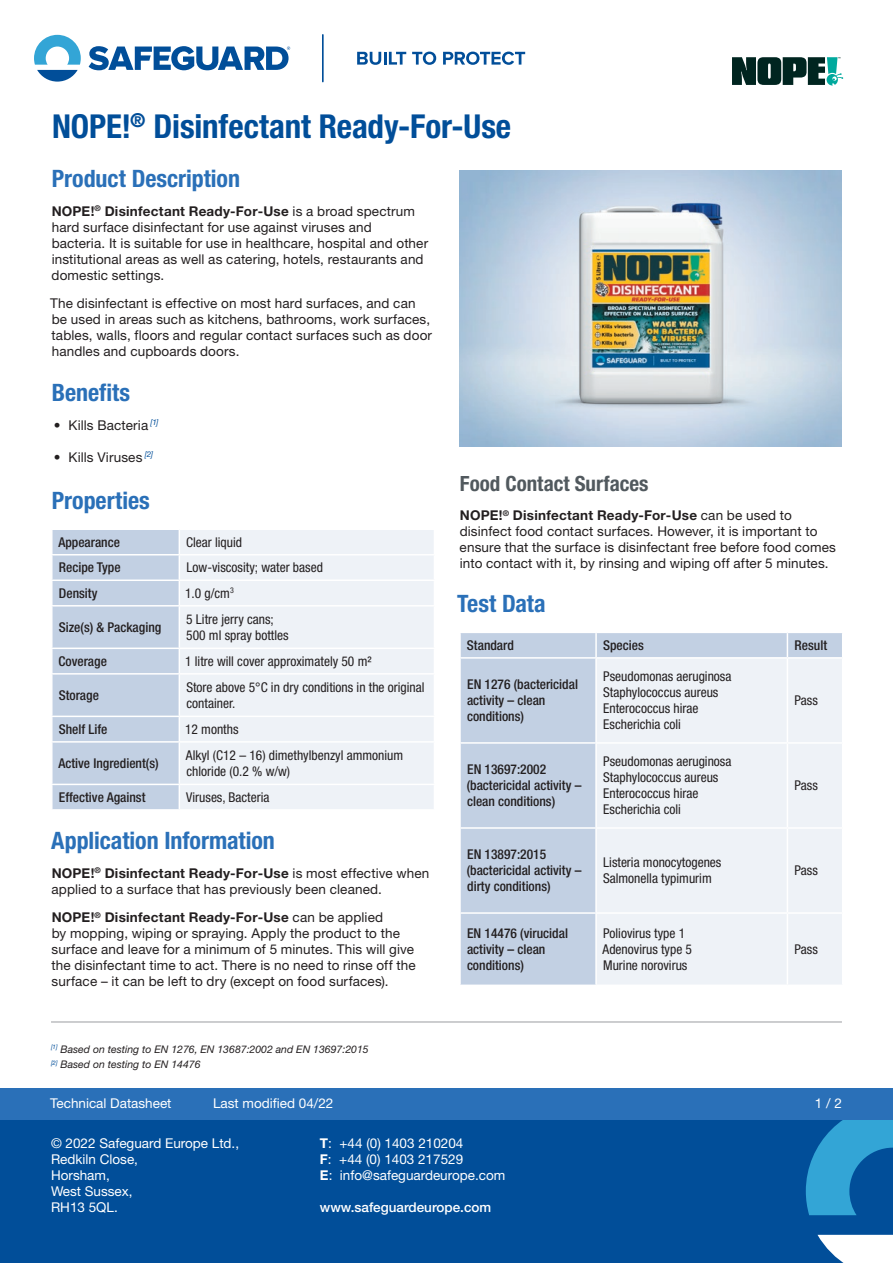
<style>
.page{position:relative;width:893px;height:1263px;background:#fff}
.page>*{position:absolute;margin:0;border:0;box-sizing:border-box;transform-origin:0 0}
.t1{font:700 condensed 33px "Helvetica Neue LT Std";letter-spacing:-.005em;color:#014e99}
.t2{font:700 condensed 24px "Helvetica Neue LT Std";color:#2a70b8}
.t3{font:700 condensed 21px "Helvetica Neue LT Std";color:#51595e}
.t4{font:13.5px/15.9px "Helvetica Neue LT Std";letter-spacing:.01em;color:#231f20}
.t5{font:condensed 13.5px/15.9px "Helvetica Neue LT Std";color:#231f20}
.t6{font:500 condensed 13.5px/15.9px "Helvetica Neue LT Std";color:#231f20}
.t7{font:13.5px/15.9px "Helvetica Neue LT Std";color:#fff}
.t8{font:500 13.5px "Helvetica Neue LT Std";color:#fff}
.t9{font:italic 10.5px/15.9px "Helvetica Neue LT Std";color:#231f20}
.s1{font-weight:700}
</style>
<div class="page">
<div style="left:0;top:1103px;width:893px;height:160px;background:#014e99"></div>
<svg style="left:817px;top:1235px;width:76px;height:28px;background:#d7e3ef"></svg>
<svg style="left:806px;top:1119px;width:87px;height:96px"></svg>
<div style="left:0;top:1087px;width:893px;height:32px;background:#2a70b8"></div>
<svg style="left:357px;top:52px;width:49px;height:13px"></svg>
<svg style="left:412px;top:52px;width:24px;height:13px"></svg>
<svg style="left:443px;top:52px;width:82px;height:13px"></svg>
<svg style="left:89px;top:46px;width:201px;height:24px"></svg>
<svg style="left:34px;top:35px;width:47px;height:47px"></svg>
<hr style="left:322px;top:35px;width:2px;height:47px;background:#014e99">
<svg style="left:732px;top:57px;width:111px;height:28px;background:#39605c"></svg>
<div style="left:180px;top:530px;width:254px;height:279px;background:#eef2f7"></div>
<hr style="left:179px;top:673px;width:256px;height:2px;background:#fff">
<hr style="left:179px;top:716px;width:256px;height:1px;background:#fff">
<hr style="left:179px;top:741px;width:256px;height:2px;background:#fff">
<hr style="left:179px;top:784px;width:256px;height:1px;background:#fff">
<div style="left:52px;top:530px;width:127px;height:279px;background:#c2d0e3"></div>
<hr style="left:51px;top:554px;width:128px;height:1px;background:#fff">
<hr style="left:51px;top:579px;width:128px;height:2px;background:#fff">
<hr style="left:179px;top:554px;width:256px;height:1px;background:#fff">
<hr style="left:179px;top:579px;width:256px;height:2px;background:#fff">
<hr style="left:51px;top:605px;width:128px;height:1px;background:#fff">
<hr style="left:51px;top:647px;width:128px;height:2px;background:#fff">
<hr style="left:179px;top:605px;width:256px;height:1px;background:#fff">
<hr style="left:179px;top:647px;width:256px;height:2px;background:#fff">
<img style="left:459px;top:170px;width:383px;height:276px">
<div style="left:461px;top:633px;width:381px;height:351px;background:#c2d0e3"></div>
<div style="left:597px;top:659px;width:245px;height:325px;background:#eef2f7"></div>
<hr style="left:595px;top:633px;width:2px;height:24px;background:#fff">
<svg style="left:787px;top:633px;width:1px;height:24px"></svg>
<hr style="left:595px;top:659px;width:2px;height:83px;background:#fff">
<hr style="left:787px;top:659px;width:1px;height:83px;background:#fff">
<hr style="left:595px;top:744px;width:2px;height:83px;background:#fff">
<hr style="left:787px;top:744px;width:1px;height:83px;background:#fff">
<hr style="left:595px;top:829px;width:2px;height:83px;background:#fff">
<hr style="left:787px;top:829px;width:1px;height:83px;background:#fff">
<hr style="left:595px;top:914px;width:2px;height:70px;background:#fff">
<hr style="left:787px;top:914px;width:1px;height:70px;background:#fff">
<hr style="left:459px;top:657px;width:137px;height:2px;background:#fff">
<hr style="left:459px;top:742px;width:137px;height:2px;background:#fff">
<hr style="left:459px;top:827px;width:137px;height:2px;background:#fff">
<hr style="left:459px;top:912px;width:137px;height:2px;background:#fff">
<hr style="left:596px;top:657px;width:191px;height:2px;background:#fff">
<hr style="left:787px;top:657px;width:56px;height:2px;background:#fff">
<hr style="left:596px;top:742px;width:191px;height:2px;background:#fff">
<hr style="left:787px;top:742px;width:56px;height:2px;background:#fff">
<hr style="left:596px;top:827px;width:191px;height:2px;background:#fff">
<hr style="left:787px;top:827px;width:56px;height:2px;background:#fff">
<hr style="left:596px;top:912px;width:191px;height:2px;background:#fff">
<hr style="left:787px;top:912px;width:56px;height:2px;background:#fff">
<hr style="left:51px;top:1021px;width:791px;height:2px;background:#bcbdc0">
<h1 class="t1" style="left:52px;top:107px;width:461px">NOPE!<sup>®</sup> Disinfectant Ready-For-Use</h1>
<h2 class="t2" style="left:52px;top:164px;width:190px">Product Description</h2>
<p class="t4" style="left:52px;top:203px;width:378px"><span class="s1">NOPE!</span><sup>®</sup> <span class="s1">Disinfectant Ready-For-Use</span> is a broad spectrum hard surface disinfectant for use against viruses and bacteria. It is suitable for use in healthcare, hospital and other institutional areas as well as catering, hotels, restaurants and domestic settings.</p>
<p class="t4" style="left:50px;top:295px;width:383px">The disinfectant is effective on most hard surfaces, and can be used in areas such as kitchens, bathrooms, work surfaces, tables, walls, floors and regular contact surfaces such as door handles and cupboards doors.</p>
<h2 class="t2" style="left:52px;top:378px;width:80px">Benefits</h2>
<p class="t4" style="left:54px;top:417px;width:106px">• Kills Bacteria <sup>[1]</sup></p>
<p class="t4" style="left:54px;top:449px;width:101px">• Kills Viruses <sup>[2]</sup></p>
<h2 class="t2" style="left:52px;top:486px;width:100px">Properties</h2>
<p class="t6" style="left:58px;top:534px;width:63px">Appearance</p>
<p class="t5" style="left:186px;top:534px;width:57px">Clear liquid</p>
<p class="t6" style="left:59px;top:559px;width:63px">Recipe Type</p>
<p class="t5" style="left:187px;top:559px;width:138px">Low-viscosity; water based</p>
<p class="t6" style="left:59px;top:585px;width:40px">Density</p>
<p class="t5" style="left:185px;top:585px;width:50px">1.0 g/cm<sup>3</sup></p>
<p class="t6" style="left:59px;top:619px;width:104px">Size(s) &amp; Packaging</p>
<p class="t5" style="left:186px;top:611px;width:104px">5 Litre jerry cans;<br>500 ml spray bottles</p>
<p class="t6" style="left:59px;top:653px;width:50px">Coverage</p>
<p class="t5" style="left:185px;top:653px;width:188px">1 litre will cover approximately 50 m2</p>
<p class="t6" style="left:59px;top:687px;width:42px">Storage</p>
<p class="t5" style="left:186px;top:679px;width:240px">Store above 5°C in dry conditions in the original container.</p>
<p class="t6" style="left:59px;top:721px;width:50px">Shelf Life</p>
<p class="t5" style="left:185px;top:721px;width:55px">12 months</p>
<p class="t6" style="left:58px;top:755px;width:102px">Active Ingredient(s)</p>
<p class="t5" style="left:186px;top:747px;width:219px">Alkyl (C12 – 16) dimethylbenzyl ammonium chloride (0.2 % w/w)</p>
<p class="t6" style="left:59px;top:789px;width:88px">Effective Against</p>
<p class="t5" style="left:186px;top:789px;width:85px">Viruses, Bacteria</p>
<h2 class="t2" style="left:51px;top:826px;width:225px">Application Information</h2>
<p class="t4" style="left:52px;top:865px;width:379px"><span class="s1">NOPE!</span><sup>®</sup> <span class="s1">Disinfectant Ready-For-Use</span> is most effective when applied to a surface that has previously been cleaned.</p>
<p class="t4" style="left:52px;top:909px;width:366px"><span class="s1">NOPE!</span><sup>®</sup> <span class="s1">Disinfectant Ready-For-Use</span> can be applied<br>by mopping, wiping or spraying. Apply the product to the surface and leave for a minimum of 5 minutes. This will give the disinfectant time to act. There is no need to rinse off the surface – it can be left to dry (except on food surfaces).</p>
<h3 class="t3" style="left:460px;top:471px;width:190px">Food Contact Surfaces</h3>
<p class="t4" style="left:460px;top:507px;width:378px"><span class="s1">NOPE!</span><sup>®</sup> <span class="s1">Disinfectant Ready-For-Use</span> can be used to disinfect food contact surfaces. However, it is important to ensure that the surface is disinfectant free before food comes into contact with it, by rinsing and wiping off after 5 minutes.</p>
<h2 class="t2" style="left:457px;top:589px;width:90px">Test Data</h2>
<p class="t6" style="left:467px;top:637px;width:48px">Standard</p>
<p class="t6" style="left:603px;top:637px;width:42px">Species</p>
<p class="t6" style="left:795px;top:637px;width:34px">Result</p>
<p class="t6" style="left:467px;top:676px;width:113px">EN 1276 (bactericidal activity – clean conditions)</p>
<p class="t5" style="left:603px;top:668px;width:130px">Pseudomonas aeruginosa<br>Staphylococcus aureus<br>Enterococcus hirae<br>Escherichia coli</p>
<p class="t5" style="left:795px;top:692px;width:25px">Pass</p>
<p class="t6" style="left:467px;top:761px;width:116px">EN 13697:2002 (bactericidal activity – clean conditions)</p>
<p class="t5" style="left:603px;top:753px;width:130px">Pseudomonas aeruginosa<br>Staphylococcus aureus<br>Enterococcus hirae<br>Escherichia coli</p>
<p class="t5" style="left:795px;top:777px;width:25px">Pass</p>
<p class="t6" style="left:467px;top:846px;width:116px">EN 13897:2015 (bactericidal activity – dirty conditions)</p>
<p class="t5" style="left:603px;top:854px;width:120px">Listeria monocytogenes<br>Salmonella typimurim</p>
<p class="t5" style="left:795px;top:862px;width:25px">Pass</p>
<p class="t6" style="left:467px;top:925px;width:103px">EN 14476 (virucidal activity – clean conditions)</p>
<p class="t5" style="left:603px;top:925px;width:91px">Poliovirus type 1<br>Adenovirus type 5<br>Murine norovirus</p>
<p class="t5" style="left:795px;top:941px;width:25px">Pass</p>
<p class="t9" style="left:51px;top:1041px;width:319px"><sup>[1]</sup> Based on testing to EN 1276, EN 13687:2002 and EN 13697:2015 <sup>[2]</sup> Based on testing to EN 14476</p>
<p class="t7" style="left:50px;top:1095px;width:123px">Technical Datasheet</p>
<p class="t7" style="left:213px;top:1095px;width:122px">Last modified 04/22</p>
<p class="t7" style="left:815px;top:1095px;width:29px">1 / 2</p>
<p class="t7" style="left:51px;top:1135px;width:190px">© 2022 Safeguard Europe Ltd.,<br>Redkiln Close,<br>Horsham,<br>West Sussex,<br>RH13 5QL.</p>
<p class="t7" style="left:320px;top:1135px;width:187px"><span class="s1">T</span>: +44 (0) 1403 210204<br><span class="s1">F</span>: +44 (0) 1403 217529<br><span class="s1">E</span>: info@safeguardeurope.com</p>
<p class="t8" style="left:320px;top:1199px;width:173px">www.safeguardeurope.com</p>
</div>
